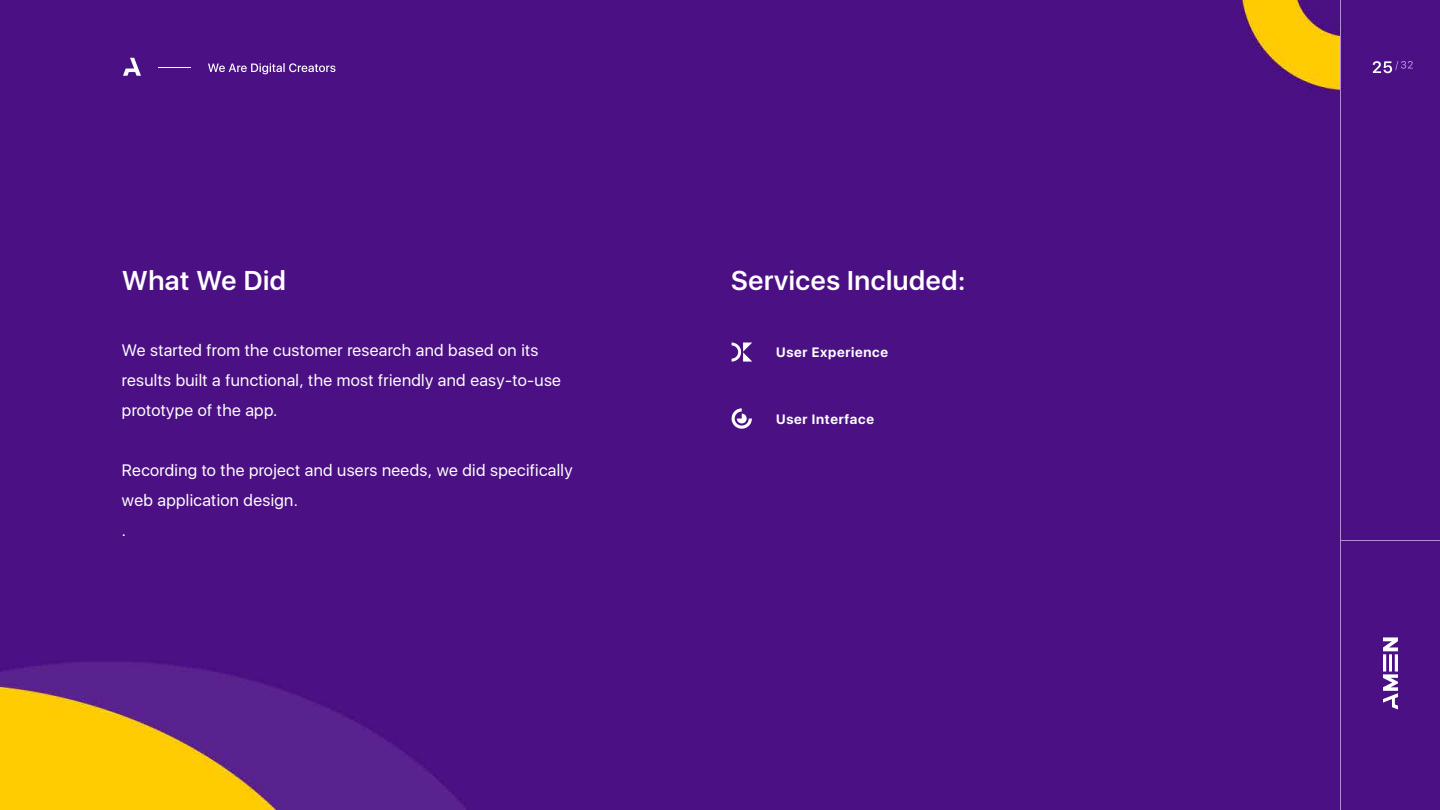
<style>
.page{position:relative;width:1440px;height:810px;background:#4b1084}
.page>*{position:absolute;margin:0;border:0;box-sizing:border-box;transform-origin:0 0}
.t1{font:600 27px "SFUI Display";letter-spacing:.02em;color:#fff}
.t2{font:16.5px/30px "SFUI Display";letter-spacing:.02em;color:#fff}
.t3{font:700 13.5px "SFUI Display";letter-spacing:.05em;color:#fff}
</style>
<div class="page">
<svg style="left:732px;top:343px;width:20px;height:19px"></svg>
<svg style="left:731px;top:408px;width:21px;height:21px"></svg>
<hr style="left:1340px;top:0;width:1px;height:810px;background:#b18dd5">
<svg style="left:1373px;top:61px;width:40px;height:12px"></svg>
<svg style="left:1383px;top:637px;width:15px;height:72px"></svg>
<hr style="left:1341px;top:540px;width:99px;height:1px;background:#b18dd5">
<svg style="left:123px;top:58px;width:18px;height:18px"></svg>
<svg style="left:208px;top:63px;width:127px;height:11px"></svg>
<hr style="left:158px;top:67px;width:33px;height:1px;background:#fff">
<h1 class="t1" style="left:122px;top:261px;width:165px">What We Did</h1>
<p class="t2" style="left:122px;top:336px;width:441px">We started from the customer research and based on its results built a functional, the most friendly and easy-to-use prototype of the app.</p>
<p class="t2" style="left:122px;top:456px;width:452px">Recording to the project and users needs, we did specifically web application design.<br>.</p>
<h1 class="t1" style="left:731px;top:261px;width:236px">Services Included:</h1>
<p class="t3" style="left:776px;top:343px;width:113px">User Experience</p>
<p class="t3" style="left:776px;top:409px;width:99px">User Interface</p>
</div>
